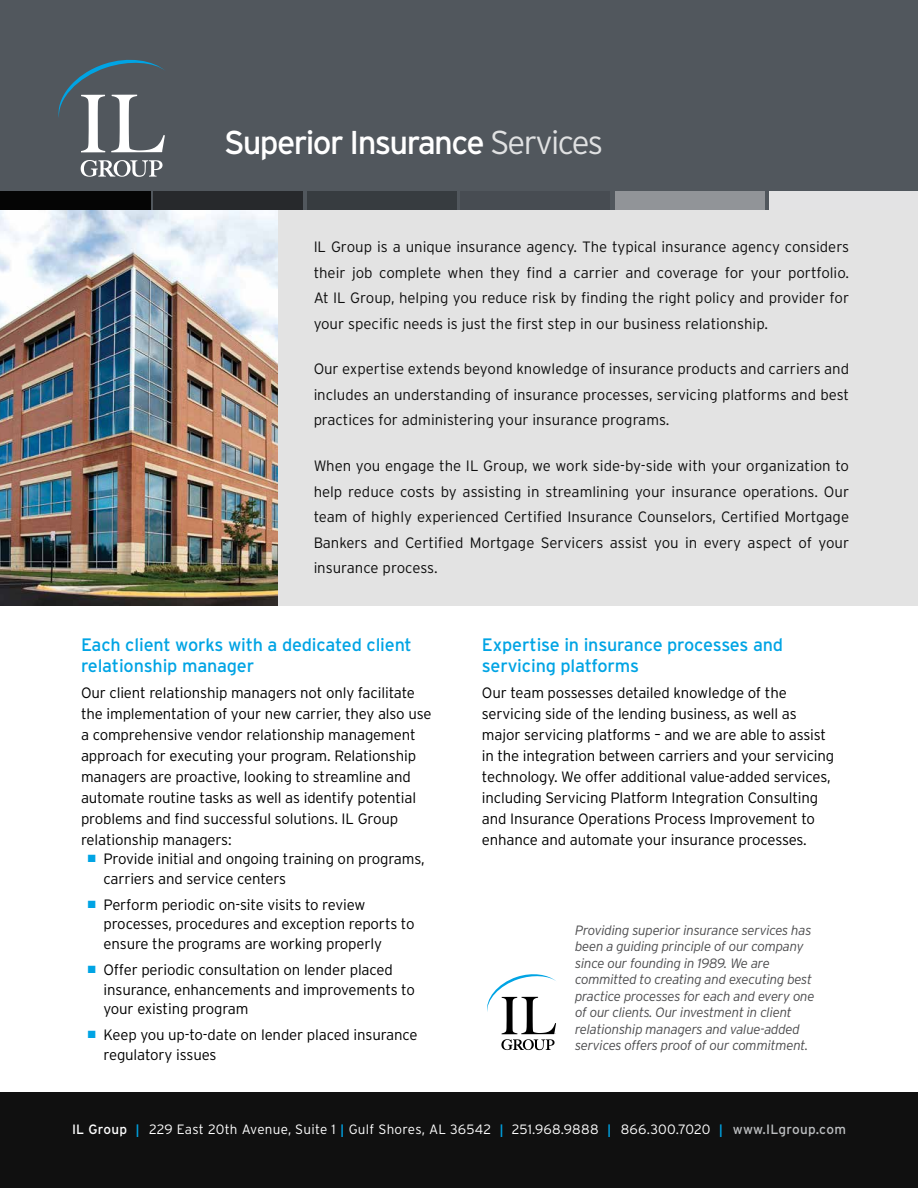
<style>
.page{position:relative;width:918px;height:1188px;background:#fff}
.page>*{position:absolute;margin:0;border:0;box-sizing:border-box;transform-origin:0 0}
.t1{font:33px "Interstate";letter-spacing:-.05em;color:#fff}
.t2{font:18px/21px "Interstate";letter-spacing:-.01em;color:#00a4e4}
.t3{font:300 15px/21px "Interstate";letter-spacing:-.01em;color:#000}
.t4{font:italic 300 13.5px/16.5px "Interstate";letter-spacing:-.02em;color:#4d4d4f}
.t5{font:300 13.5px "Interstate";letter-spacing:.015em;color:#fff}
.s1{font-weight:300;color:#e0e1e2}
.s2{color:#00a4e4}
.s3{font-weight:400}
.s4{font-size:18px;color:#00a4e4}
.s5{font-weight:400;color:#bcbec0}
</style>
<div class="page">
<div style="left:0;top:206px;width:918px;height:400px;background:#e3e3e3"></div>
<div style="left:0;top:1092px;width:918px;height:96px;background:#101010"></div>
<div style="left:0;top:0;width:918px;height:210px;background:#51575d"></div>
<img style="left:0;top:210px;width:278px;height:396px">
<svg style="left:487px;top:974px;width:69px;height:76px"></svg>
<svg style="left:81px;top:160px;width:82px;height:17px"></svg>
<svg style="left:59px;top:59px;width:106px;height:93px"></svg>
<div style="left:0;top:192px;width:151px;height:18px;background:#000"></div>
<div style="left:154px;top:192px;width:149px;height:18px;background:#27292c"></div>
<div style="left:307px;top:192px;width:149px;height:18px;background:#373c40"></div>
<div style="left:460px;top:192px;width:150px;height:18px;background:#474c52"></div>
<div style="left:615px;top:192px;width:150px;height:18px;background:#919498"></div>
<div style="left:769px;top:192px;width:149px;height:18px;background:#e3e3e4"></div>
<h1 class="t1" style="left:224px;top:124px;width:381px">Superior Insurance <span class="s1">Services</span></h1>
<p class="t3" style="left:314px;top:234px;width:537px;line-height:25.5px;text-align:justify">IL Group is a unique insurance agency. The typical insurance agency considers their job complete when they find a carrier and coverage for your portfolio.<br>At IL Group, helping you reduce risk by finding the right policy and provider for your specific needs is just the first step in our business relationship.</p>
<p class="t3" style="left:314px;top:356px;width:537px;line-height:25.5px;text-align:justify">Our expertise extends beyond knowledge of insurance products and carriers and includes an understanding of insurance processes, servicing platforms and best practices for administering your insurance programs.</p>
<p class="t3" style="left:314px;top:453px;width:537px;line-height:25.5px;text-align:justify">When you engage the IL Group, we work side-by-side with your organization to help reduce costs by assisting in streamlining your insurance operations. Our team of highly experienced Certified Insurance Counselors, Certified Mortgage Bankers and Certified Mortgage Servicers assist you in every aspect of your insurance process.</p>
<p class="t2" style="left:81px;top:634px;width:332px">Each client works with a dedicated client relationship manager</p>
<p class="t3" style="left:81px;top:682px;width:352px">Our client relationship managers not only facilitate the implementation of your new carrier, they also use a comprehensive vendor relationship management approach for executing your program. Relationship managers are proactive, looking to streamline and automate routine tasks as well as identify potential problems and find successful solutions. IL Group relationship managers:</p>
<p class="t3" style="left:104px;top:849px;width:323px;line-height:19.5px;text-indent:-16px"><span class="s2">■</span> Provide initial and ongoing training on programs, carriers and service centers</p>
<p class="t3" style="left:104px;top:895px;width:313px;line-height:19.5px;text-indent:-16px"><span class="s2">■</span> Perform periodic on-site visits to review processes, procedures and exception reports to ensure the programs are working properly</p>
<p class="t3" style="left:104px;top:960px;width:313px;line-height:19.5px;text-indent:-16px"><span class="s2">■</span> Offer periodic consultation on lender placed insurance, enhancements and improvements to your existing program</p>
<p class="t3" style="left:104px;top:1025px;width:316px;line-height:19.5px;text-indent:-16px"><span class="s2">■</span> Keep you up-to-date on lender placed insurance regulatory issues</p>
<p class="t2" style="left:482px;top:634px;width:303px">Expertise in insurance processes and servicing platforms</p>
<p class="t3" style="left:482px;top:682px;width:354px">Our team possesses detailed knowledge of the servicing side of the lending business, as well as major servicing platforms – and we are able to assist in the integration between carriers and your servicing technology. We offer additional value-added services, including Servicing Platform Integration Consulting and Insurance Operations Process Improvement to enhance and automate your insurance processes.</p>
<p class="t4" style="left:575px;top:922px;width:241px">Providing superior insurance services has been a guiding principle of our company since our founding in 1989. We are committed to creating and executing best practice processes for each and every one of our clients. Our investment in client relationship managers and value-added services offers proof of our commitment.</p>
<p class="t5" style="left:72px;top:1122px;width:775px"><span class="s3">IL Group</span> <span class="s4">I</span> 229 East 20th Avenue, Suite 1 <span class="s4">I</span> Gulf Shores, AL 36542 <span class="s4">I</span> 251.968.9888 <span class="s4">I</span> 866.300.7020 <span class="s4">I</span> <span class="s5">www.ILgroup.com</span></p>
</div>
